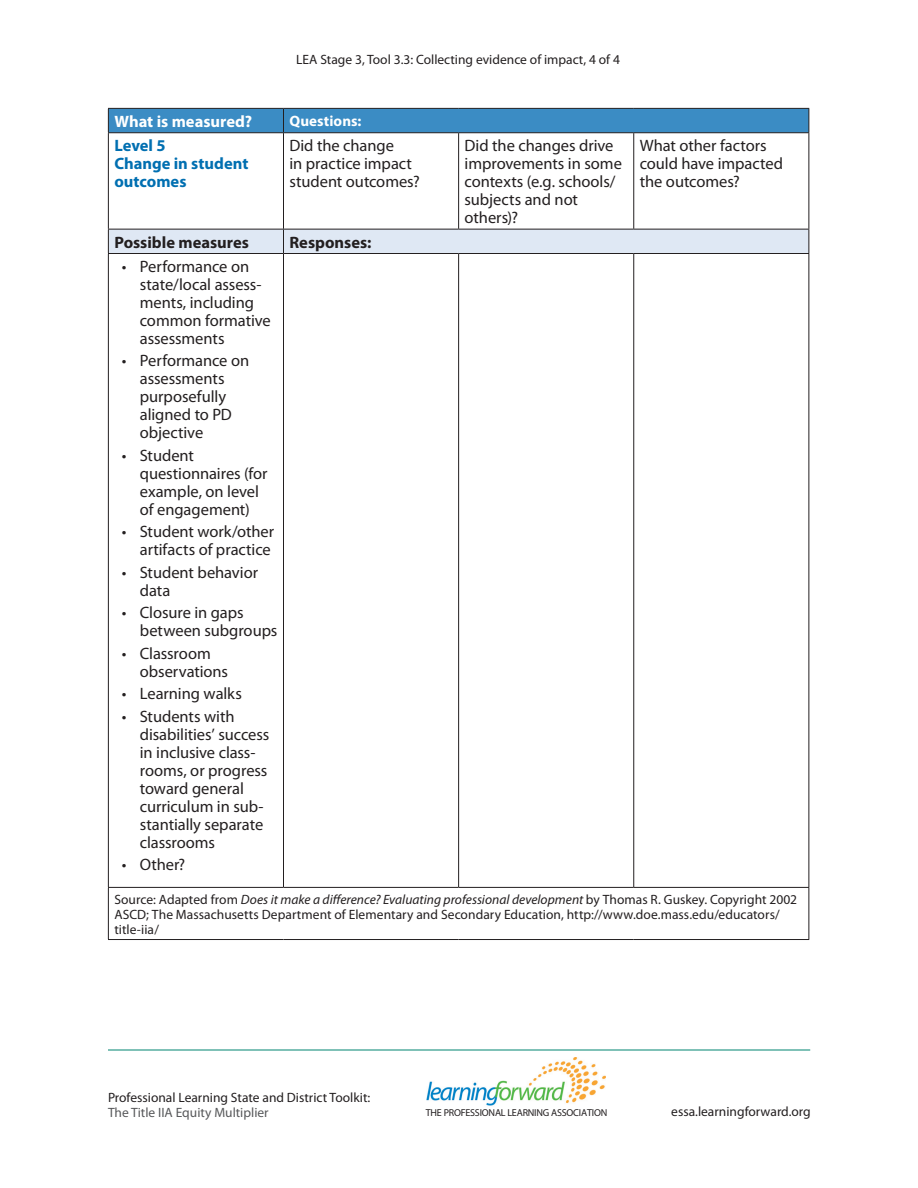
<style>
.page{position:relative;width:918px;height:1188px;background:#fff}
.page>*{position:absolute;margin:0;border:0;box-sizing:border-box;transform-origin:0 0}
.Text_body_bullets{font:16.5px/18px "Myriad Pro";letter-spacing:-.005em;color:#231f20}
.Text_tables{font:16.5px/18px "Myriad Pro";letter-spacing:-.005em;color:#231f20}
.Text_tables-2{font:700 16.5px/18px "Myriad Pro";color:#006fb1}
.Text_tables-3{font:700 16.5px "Myriad Pro";color:#231f20}
.Text_tables-4{font:700 16.5px "Myriad Pro";color:#fff}
.Text_tables-5{font:700 15px "Myriad Pro";letter-spacing:.005em;color:#fff}
.Text_tables-6{font:13.5px/15px "Myriad Pro";color:#231f20}
.t1{font:13.5px "Myriad Pro";color:#57585a}
.t2{font:10.05px "Myriad Pro";letter-spacing:-.02em;color:#231f20}
.s1{font-style:italic}
</style>
<div class="page">
<hr style="left:108px;top:1050px;width:702px;height:1px;background:#008470">
<img style="left:426px;top:1057px;width:180px;height:49px">
<div style="left:108px;top:108px;width:702px;height:25px;background:#3b8cc4"></div>
<hr style="left:108px;top:132px;width:176px;height:1px;background:#231f20">
<hr style="left:108px;top:133px;width:1px;height:96px;background:#231f20">
<hr style="left:284px;top:132px;width:175px;height:1px;background:#231f20">
<hr style="left:283px;top:133px;width:1px;height:96px;background:#231f20">
<hr style="left:459px;top:132px;width:175px;height:1px;background:#231f20">
<hr style="left:458px;top:133px;width:1px;height:96px;background:#231f20">
<hr style="left:634px;top:132px;width:175px;height:1px;background:#231f20">
<hr style="left:633px;top:133px;width:1px;height:96px;background:#231f20">
<hr style="left:809px;top:133px;width:1px;height:96px;background:#231f20">
<div style="left:108px;top:229px;width:702px;height:25px;background:#dfe8f4"></div>
<hr style="left:108px;top:253px;width:176px;height:1px;background:#231f20">
<hr style="left:108px;top:254px;width:1px;height:633px;background:#231f20">
<hr style="left:284px;top:253px;width:175px;height:1px;background:#231f20">
<hr style="left:283px;top:254px;width:1px;height:633px;background:#231f20">
<hr style="left:459px;top:253px;width:175px;height:1px;background:#231f20">
<hr style="left:458px;top:254px;width:1px;height:633px;background:#231f20">
<hr style="left:634px;top:253px;width:175px;height:1px;background:#231f20">
<hr style="left:633px;top:254px;width:1px;height:633px;background:#231f20">
<hr style="left:809px;top:254px;width:1px;height:633px;background:#231f20">
<hr style="left:108px;top:887px;width:176px;height:1px;background:#231f20">
<hr style="left:108px;top:888px;width:1px;height:51px;background:#231f20">
<hr style="left:284px;top:887px;width:175px;height:1px;background:#231f20">
<hr style="left:459px;top:887px;width:175px;height:1px;background:#231f20">
<hr style="left:634px;top:887px;width:175px;height:1px;background:#231f20">
<hr style="left:809px;top:888px;width:1px;height:51px;background:#231f20">
<hr style="left:108px;top:939px;width:176px;height:1px;background:#231f20">
<hr style="left:284px;top:939px;width:175px;height:1px;background:#231f20">
<hr style="left:459px;top:939px;width:175px;height:1px;background:#231f20">
<hr style="left:634px;top:939px;width:175px;height:1px;background:#231f20">
<p class="Text_tables-6" style="left:296px;top:52px;width:325px">LEA Stage 3, Tool 3.3: Collecting evidence of impact, 4 of 4</p>
<p class="Text_tables-4" style="left:114px;top:110px;width:139px">What is measured?</p>
<p class="Text_tables-5" style="left:290px;top:111px;width:74px">Questions:</p>
<p class="Text_tables-2" style="left:114px;top:136px;width:53px">Level 5</p>
<p class="Text_tables-2" style="left:114px;top:154px;width:136px">Change in student outcomes</p>
<p class="Text_tables" style="left:290px;top:136px;width:132px">Did the change<br>in practice impact student outcomes?</p>
<p class="Text_tables" style="left:465px;top:136px;width:159px">Did the changes drive improvements in some contexts (e.g. schools/ subjects and not others)?</p>
<p class="Text_tables" style="left:640px;top:136px;width:145px">What other factors could have impacted the outcomes?</p>
<p class="Text_tables-3" style="left:114px;top:231px;width:136px">Possible measures</p>
<p class="Text_tables-3" style="left:290px;top:231px;width:84px">Responses:</p>
<p class="Text_body_bullets" style="left:140px;top:257px;width:133px;text-indent:-18px">• Performance on state/local assess&shy;ments, including common formative assessments</p>
<p class="Text_body_bullets" style="left:140px;top:352px;width:111px;text-indent:-18px">• Performance on assessments purposefully aligned to PD objective</p>
<p class="Text_body_bullets" style="left:140px;top:446px;width:129px;text-indent:-18px">• Student questionnaires (for example, on level of engagement)</p>
<p class="Text_body_bullets" style="left:122px;top:523px;width:154px;text-align:right">• Student work/other artifacts of practice</p>
<p class="Text_body_bullets" style="left:140px;top:563px;width:120px;text-indent:-18px">• Student behavior data</p>
<p class="Text_body_bullets" style="left:140px;top:604px;width:139px;text-indent:-18px">• Closure in gaps between subgroups</p>
<p class="Text_body_bullets" style="left:140px;top:644px;width:90px;text-indent:-18px">• Classroom observations</p>
<p class="Text_body_bullets" style="left:122px;top:685px;width:122px">• Learning walks</p>
<p class="Text_body_bullets" style="left:140px;top:707px;width:131px;text-indent:-18px">• Students with disabilities’ success in inclusive class&shy;rooms, or progress toward general curriculum in sub&shy;stantially separate classrooms</p>
<p class="Text_body_bullets" style="left:122px;top:856px;width:65px">• Other?</p>
<p class="Text_tables-6" style="left:114px;top:891px;width:684px">Source: Adapted from <span class="s1">Does it make a difference? Evaluating professional development</span> by Thomas R. Guskey. Copyright 2002<br>ASCD; The Massachusetts Department of Elementary and Secondary Education, http://www.doe.mass.edu/educators/ title-iia/</p>
<p class="Text_tables-6" style="left:108px;top:1090px;width:264px">Professional Learning State and District Toolkit:</p>
<p class="t1" style="left:108px;top:1104px;width:162px">The Title IIA Equity Multiplier</p>
<p class="t2" style="left:426px;top:1106px;width:183px">THE PROFESSIONAL LEARNING ASSOCIATION</p>
<p class="Text_tables-6" style="left:671px;top:1104px;width:141px">essa.learningforward.org</p>
</div>
